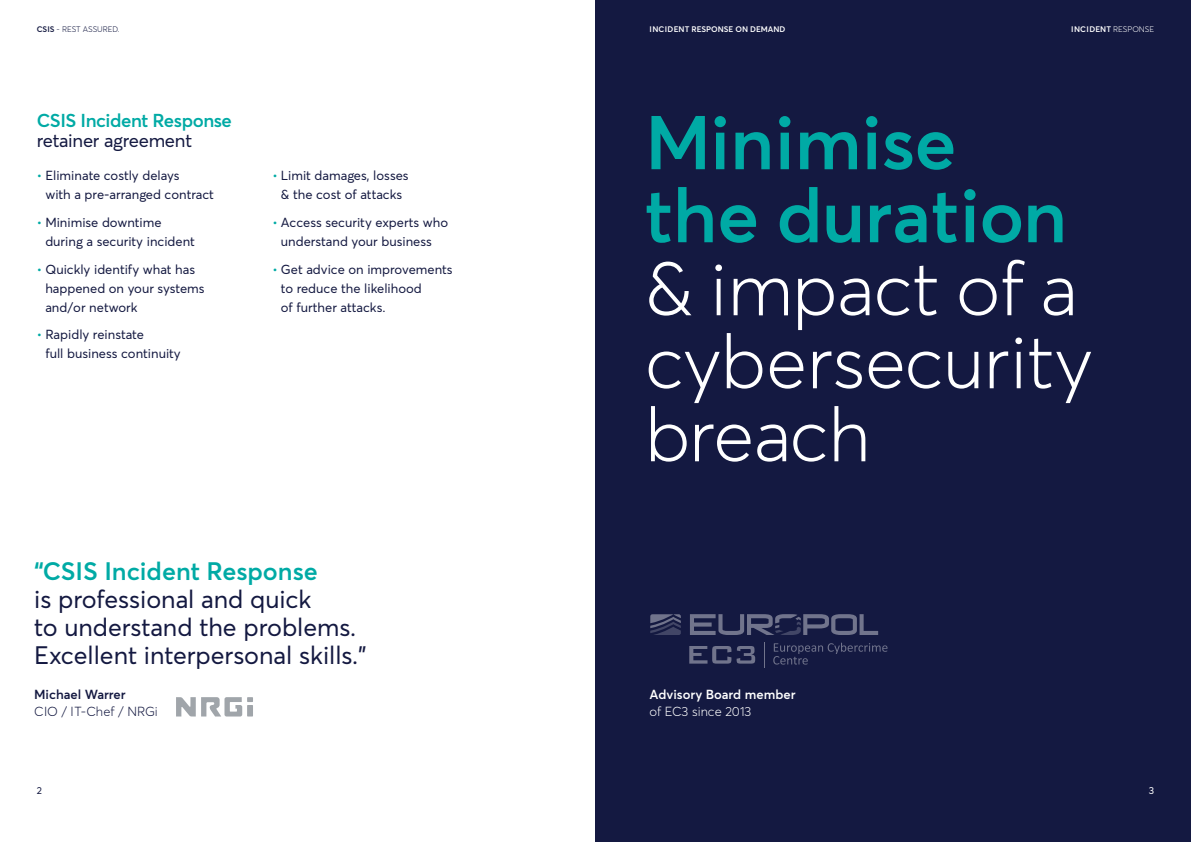
<style>
.page{position:relative;width:1191px;height:842px;background:#fff}
.page>*{position:absolute;margin:0;border:0;box-sizing:border-box;transform-origin:0 0}
.Quote_heading{font:300 75px/73px "Averta";letter-spacing:-.005em;color:#fff}
.t1{font:25px/28px "Averta";letter-spacing:-.005em;color:#141941}
.Heading_1{font:600 18.5px/20px "Averta";letter-spacing:-.025em;color:#00aaa5}
.Illustration_bullet{font:13px/19px "Averta";color:#141941}
.t2{font:600 13px/17px "Averta";color:#fff}
.t3{font:300 13px/17px "Averta";letter-spacing:.005em;color:#141941}
.t4{font:10px "Averta";color:#141941}
.t5{font:10px "Averta";color:#fff}
.t6{font:600 8px "Averta";letter-spacing:-.005em;color:#fff}
.t7{font:300 8px "Averta";letter-spacing:-.005em;color:#141941}
.t8{font:600 8px "Averta";letter-spacing:.02em;color:#fff}
.s1{font-weight:600}
.s2{font-weight:300}
.s3{font-weight:400;color:#141941}
.s4{font-weight:600;color:#00aaa5}
.s5{color:#00aaa5}
</style>
<div class="page">
<div style="left:595px;top:0;width:596px;height:842px;background:#141941"></div>
<svg style="left:690px;top:614px;width:188px;height:21px"></svg>
<svg style="left:650px;top:614px;width:31px;height:21px"></svg>
<svg style="left:764px;top:642px;width:1px;height:25px"></svg>
<svg style="left:689px;top:646px;width:66px;height:18px"></svg>
<svg style="left:773px;top:643px;width:114px;height:22px"></svg>
<svg style="left:176px;top:697px;width:77px;height:19px"></svg>
<p class="t7" style="left:37px;top:24px;width:84px"><span class="s1">CSIS</span> - REST ASSURED.</p>
<p class="t6" style="left:649px;top:24px;width:137px">INCIDENT RESPONSE ON DEMAND</p>
<p class="t8" style="left:1071px;top:24px;width:84px">INCIDENT <span class="s2">RESPONSE</span></p>
<p class="Heading_1" style="left:37px;top:110px;width:197px">CSIS Incident Response <span class="s3">retainer agreement</span></p>
<p class="Quote_heading" style="left:645px;top:106px;width:450px"><span class="s4">Minimise<br>the duration </span>&amp; impact of a cybersecurity breach</p>
<p class="Illustration_bullet" style="left:45px;top:166px;width:170px;text-indent:-9px"><span class="s5">•</span> Eliminate costly delays<br>with a pre-arranged contract</p>
<p class="Illustration_bullet" style="left:45px;top:213px;width:151px;text-indent:-9px"><span class="s5">•</span> Minimise downtime during a security incident</p>
<p class="Illustration_bullet" style="left:45px;top:259px;width:161px;text-indent:-9px"><span class="s5">•</span> Quickly identify what has happened on your systems and/or network</p>
<p class="Illustration_bullet" style="left:45px;top:325px;width:137px;text-indent:-9px"><span class="s5">•</span> Rapidly reinstate<br>full business continuity</p>
<p class="Illustration_bullet" style="left:272px;top:166px;width:138px;text-align:center"><span class="s5">•</span> Limit damages, losses &amp; the cost of attacks</p>
<p class="Illustration_bullet" style="left:272px;top:213px;width:177px;text-align:center"><span class="s5">•</span> Access security experts who understand your business</p>
<p class="Illustration_bullet" style="left:281px;top:259px;width:173px;text-indent:-9px"><span class="s5">•</span> Get advice on improvements to reduce the likelihood<br>of further attacks.</p>
<p class="t1" style="left:34px;top:557px;width:334px"><span class="s4">“CSIS Incident Response<br></span>is professional and quick<br>to understand the problems.<br>Excellent interpersonal skills.”</p>
<p class="t3" style="left:34px;top:686px;width:125px"><span class="s1">Michael Warrer<br></span>CIO / IT-Chef / NRGi</p>
<p class="t2" style="left:649px;top:686px;width:148px">Advisory Board member <span class="s2">of EC3 since 2013</span></p>
<p class="t4" style="left:37px;top:785px;width:7px">2</p>
<p class="t5" style="left:1148px;top:785px;width:7px">3</p>
</div>
